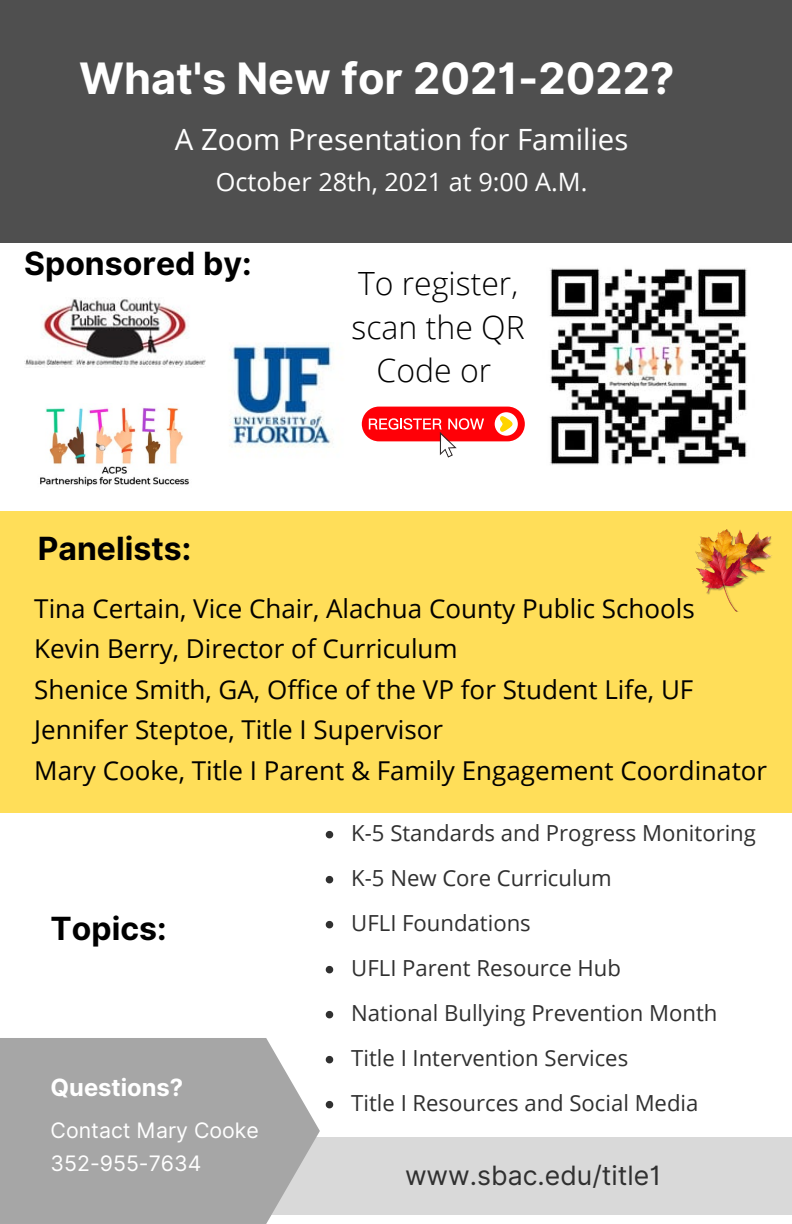
<style>
.page{position:relative;width:792px;height:1224px;background:#fff}
.page>*{position:absolute;margin:0;border:0;box-sizing:border-box;transform-origin:0 0}
.t1{font:700 43.4px "Inter";color:#fff}
.t2{font:700 32px "Inter";color:#000}
.t3{font:300 32px/43.6px "Open Sans";color:#000;text-align:center}
.t4{font:29.2px "Open Sans";color:#fff}
.t5{font:26.6px "Inter";color:#303030}
.t6{font:26px "Open Sans";color:#000}
.t7{font:25.2px "Open Sans";color:#fff}
.t8{font:700 23.8px "Inter";color:#fff}
.t9{font:22.2px "Open Sans";color:#303030}
.t10{font:21.2px "Inter";color:#fff}
</style>
<div class="page">
<div style="left:0;top:0;width:792px;height:243px;background:#4f4f4f"></div>
<div style="left:0;top:512px;width:792px;height:301px;background:#ffde59"></div>
<div style="left:247px;top:1137px;width:545px;height:78px;background:#d9d9d9"></div>
<svg style="left:0;top:1038px;width:320px;height:186px;background:#acacac"></svg>
<img style="left:40px;top:407px;width:149px;height:80px">
<img style="left:550px;top:268px;width:197px;height:197px">
<div style="left:362px;top:407px;width:163px;height:34px;background:#ff0007;border-radius:17px"></div>
<div style="left:495px;top:412px;width:23px;height:24px;background:#fff;border-radius:50%"></div>
<svg style="left:500px;top:416px;width:13px;height:16px"></svg>
<svg style="left:369px;top:418px;width:115px;height:40px"></svg>
<img style="left:24px;top:298px;width:182px;height:69px">
<img style="left:696px;top:529px;width:76px;height:83px">
<img style="left:229px;top:345px;width:104px;height:106px">
<svg style="left:326px;top:831px;width:7px;height:7px"></svg>
<svg style="left:326px;top:876px;width:7px;height:7px"></svg>
<svg style="left:326px;top:921px;width:7px;height:7px"></svg>
<svg style="left:326px;top:966px;width:7px;height:7px"></svg>
<svg style="left:326px;top:1011px;width:7px;height:7px"></svg>
<svg style="left:326px;top:1056px;width:7px;height:7px"></svg>
<svg style="left:326px;top:1101px;width:7px;height:7px"></svg>
<p class="t1" style="left:79px;top:53px;width:597px">What's New for 2021-2022?</p>
<p class="t4" style="left:175px;top:119px;width:455px">A Zoom Presentation for Families</p>
<p class="t7" style="left:216px;top:164px;width:373px">October 28th, 2021 at 9:00 A.M.</p>
<p class="t2" style="left:24px;top:245px;width:229px">Sponsored by:</p>
<p class="t3" style="left:352px;top:261px;width:175px">To register, scan the QR<br>Code or</p>
<p class="t2" style="left:38px;top:530px;width:155px">Panelists:</p>
<p class="t6" style="left:34px;top:590px;width:662px">Tina Certain, Vice Chair, Alachua County Public Schools</p>
<p class="t6" style="left:34px;top:631px;width:425px">Kevin Berry, Director of Curriculum</p>
<p class="t6" style="left:34px;top:671px;width:661px">Shenice Smith, GA, Office of the VP for Student Life, UF</p>
<p class="t6" style="left:34px;top:712px;width:410px">Jennifer Steptoe, Title I Supervisor</p>
<p class="t6" style="left:34px;top:752px;width:734px">Mary Cooke, Title I Parent &amp; Family Engagement Coordinator</p>
<p class="t2" style="left:51px;top:909px;width:117px">Topics:</p>
<p class="t8" style="left:51px;top:1073px;width:134px">Questions?</p>
<p class="t10" style="left:51px;top:1117px;width:210px">Contact Mary Cooke</p>
<p class="t10" style="left:51px;top:1150px;width:152px">352-955-7634</p>
<p class="t9" style="left:351px;top:818px;width:406px">K-5 Standards and Progress Monitoring</p>
<p class="t9" style="left:351px;top:863px;width:262px">K-5 New Core Curriculum</p>
<p class="t9" style="left:351px;top:908px;width:181px">UFLI Foundations</p>
<p class="t9" style="left:351px;top:953px;width:271px">UFLI Parent Resource Hub</p>
<p class="t9" style="left:351px;top:998px;width:368px">National Bullying Prevention Month</p>
<p class="t9" style="left:351px;top:1043px;width:278px">Title I Intervention Services</p>
<p class="t9" style="left:351px;top:1088px;width:349px">Title I Resources and Social Media</p>
<p class="t5" style="left:405px;top:1159px;width:258px">www.sbac.edu/title1</p>
</div>
